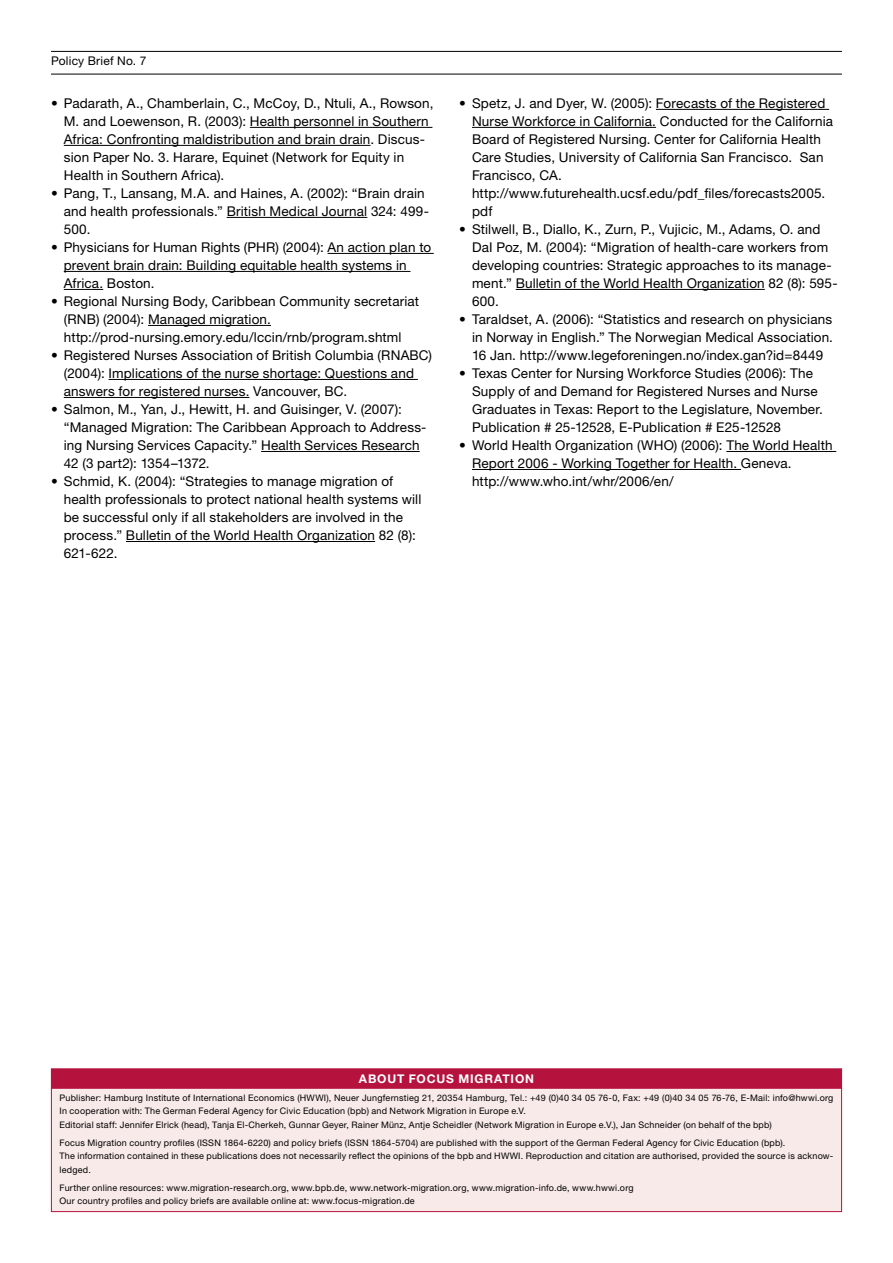
<style>
.page{position:relative;width:893px;height:1263px;background:#fff}
.page>*{position:absolute;margin:0;border:0;box-sizing:border-box;transform-origin:0 0}
.t1{font:13.5px/18px "Helvetica Neue LT Pro";letter-spacing:.01em;color:#000}
.t2{font:700 12px "Helvetica Neue LT Pro";letter-spacing:.07em;color:#fff}
.t3{font:12px "Helvetica Neue LT Pro";letter-spacing:.02em;color:#000}
.t4{font:9px/13.5px "Helvetica Neue LT Pro";letter-spacing:.025em;color:#000}
</style>
<div class="page">
<hr style="left:51px;top:51px;width:791px;height:1px;background:#000">
<hr style="left:51px;top:74px;width:791px;height:1px;background:#000">
<div style="left:51px;top:1069px;width:791px;height:19px;background:#b5123e"></div>
<div style="left:51px;top:1068px;width:791px;height:20px;border:1px solid #b5123e"></div>
<div style="left:51px;top:1088px;width:791px;height:123px;background:#f7eae8"></div>
<div style="left:51px;top:1088px;width:791px;height:124px;border:1px solid #b5123e"></div>
<hr style="left:250px;top:127px;width:182px;height:1px;background:#000">
<hr style="left:64px;top:145px;width:306px;height:1px;background:#000">
<hr style="left:227px;top:217px;width:140px;height:1px;background:#000">
<hr style="left:328px;top:253px;width:106px;height:1px;background:#000">
<hr style="left:64px;top:271px;width:346px;height:1px;background:#000">
<hr style="left:64px;top:289px;width:39px;height:1px;background:#000">
<hr style="left:148px;top:325px;width:123px;height:1px;background:#000">
<hr style="left:109px;top:379px;width:309px;height:1px;background:#000">
<hr style="left:64px;top:397px;width:185px;height:1px;background:#000">
<hr style="left:261px;top:451px;width:159px;height:1px;background:#000">
<hr style="left:126px;top:541px;width:249px;height:1px;background:#000">
<hr style="left:656px;top:109px;width:173px;height:1px;background:#000">
<hr style="left:472px;top:127px;width:184px;height:1px;background:#000">
<hr style="left:516px;top:289px;width:249px;height:1px;background:#000">
<hr style="left:726px;top:451px;width:110px;height:1px;background:#000">
<hr style="left:472px;top:469px;width:269px;height:1px;background:#000">
<p class="t3" style="left:51px;top:54px;width:97px">Policy Brief No. 7</p>
<p class="t1" style="left:64px;top:94px;width:371px;text-indent:-13px">• Padarath, A., Chamberlain, C., McCoy, D., Ntuli, A., Rowson, M. and Loewenson, R. (2003): Health personnel in Southern Africa: Confronting maldistribution and brain drain. Discus&shy;sion Paper No. 3. Harare, Equinet (Network for Equity in Health in Southern Africa).</p>
<p class="t1" style="left:64px;top:184px;width:367px;text-indent:-13px">• Pang, T., Lansang, M.A. and Haines, A. (2002): “Brain drain and health professionals.” British Medical Journal 324: 499-<br>500.</p>
<p class="t1" style="left:64px;top:238px;width:369px;text-indent:-13px">• Physicians for Human Rights (PHR) (2004): An action plan to prevent brain drain: Building equitable health systems in<br>Africa. Boston.</p>
<p class="t1" style="left:64px;top:292px;width:357px;text-indent:-13px">• Regional Nursing Body, Caribbean Community secretariat (RNB) (2004): Managed migration. http://prod-nursing.emory.edu/lccin/rnb/program.shtml</p>
<p class="t1" style="left:64px;top:346px;width:370px;text-indent:-13px">• Registered Nurses Association of British Columbia (RNABC) (2004): Implications of the nurse shortage: Questions and answers for registered nurses. Vancouver, BC.</p>
<p class="t1" style="left:64px;top:400px;width:364px;text-indent:-13px">• Salmon, M., Yan, J., Hewitt, H. and Guisinger, V. (2007): “Managed Migration: The Caribbean Approach to Address&shy;ing Nursing Services Capacity.” Health Services Research 42 (3 part2): 1354–1372.</p>
<p class="t1" style="left:64px;top:472px;width:359px;text-indent:-13px">• Schmid, K. (2004): “Strategies to manage migration of health professionals to protect national health systems will be successful only if all stakeholders are involved in the process.” Bulletin of the World Health Organization 82 (8):<br>621-622.</p>
<p class="t1" style="left:472px;top:94px;width:363px;text-indent:-13px">• Spetz, J. and Dyer, W. (2005): Forecasts of the Registered Nurse Workforce in California. Conducted for the California Board of Registered Nursing. Center for California Health Care Studies, University of California San Francisco. San Francisco, CA. http://www.futurehealth.ucsf.edu/pdf_files/forecasts2005. pdf</p>
<p class="t1" style="left:472px;top:220px;width:367px;text-indent:-13px">• Stilwell, B., Diallo, K., Zurn, P., Vujicic, M., Adams, O. and DaI Poz, M. (2004): “Migration of health-care workers from developing countries: Strategic approaches to its manage&shy;ment.” Bulletin of the World Health Organization 82 (8): 595- 600.</p>
<p class="t1" style="left:472px;top:310px;width:362px;text-align:justify;text-indent:-13px">• Taraldset, A. (2006): “Statistics and research on physicians in Norway in English.” The Norwegian Medical Association.<br>16 Jan. http://www.legeforeningen.no/index.gan?id=8449</p>
<p class="t1" style="left:472px;top:364px;width:352px;text-indent:-13px">• Texas Center for Nursing Workforce Studies (2006): The Supply of and Demand for Registered Nurses and Nurse Graduates in Texas: Report to the Legislature, November.<br>Publication # 25-12528, E-Publication # E25-12528</p>
<p class="t1" style="left:472px;top:436px;width:362px;text-indent:-13px">• World Health Organization (WHO) (2006): The World Health<br>Report 2006 - Working Together for Health. Geneva. http://www.who.int/whr/2006/en/</p>
<p class="t2" style="left:359px;top:1071px;width:177px">ABOUT FOCUS MIGRATION</p>
<p class="t4" style="left:60px;top:1091px;width:775px">Publisher: Hamburg Institute of International Economics (HWWI), Neuer Jungfernstieg 21, 20354 Hamburg, Tel.: +49 (0)40 34 05 76-0, Fax: +49 (0)40 34 05 76-76, E-Mail: info@hwwi.org<br>In cooperation with: The German Federal Agency for Civic Education (bpb) and Network Migration in Europe e.V.<br>Editorial staff: Jennifer Elrick (head), Tanja El-Cherkeh, Gunnar Geyer, Rainer Münz, Antje Scheidler (Network Migration in Europe e.V.), Jan Schneider (on behalf of the bpb)</p>
<p class="t4" style="left:60px;top:1136px;width:775px">Focus Migration country profiles (ISSN 1864-6220) and policy briefs (ISSN 1864-5704) are published with the support of the German Federal Agency for Civic Education (bpb).<br>The information contained in these publications does not necessarily reflect the opinions of the bpb and HWWI. Reproduction and citation are authorised, provided the source is acknow&shy;ledged.</p>
<p class="t4" style="left:60px;top:1181px;width:576px">Further online resources: www.migration-research.org, www.bpb.de, www.network-migration.org, www.migration-info.de, www.hwwi.org<br>Our country profiles and policy briefs are available online at: www.focus-migration.de</p>
</div>
